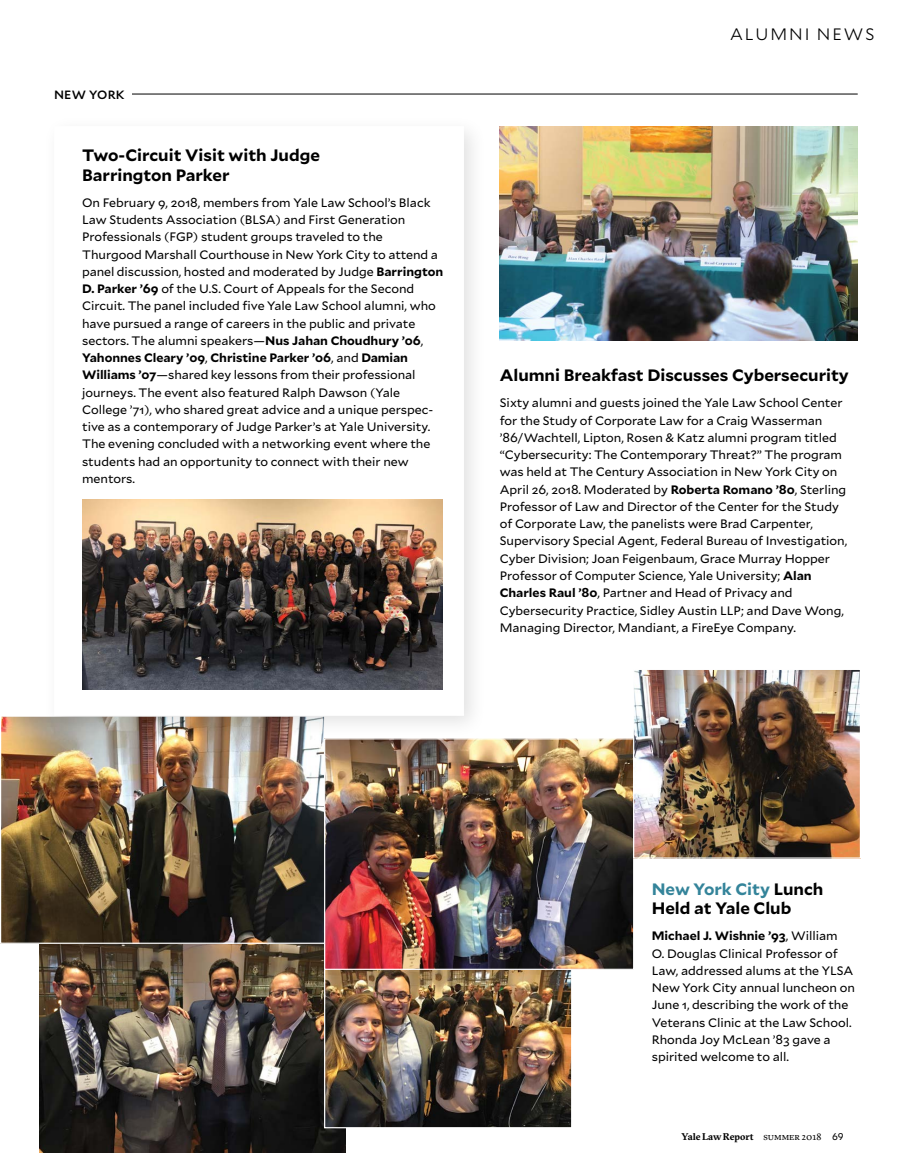
<style>
.page{position:relative;width:905px;height:1175px;background:#fff}
.page>*{position:absolute;margin:0;border:0;box-sizing:border-box;transform-origin:0 0}
.t1{font:700 16.5px/19.5px "Mallory";color:#000}
.t2{font:300 16.5px "Mallory";letter-spacing:.12em;color:#000}
.t3{font:12.15px/17.2px "Mallory";color:#000}
.t4{font:500 12px "Mallory";letter-spacing:.02em;color:#000}
.t5{font:700 9.75px "GT Sectra Trial";color:#000}
.s1{font-weight:700}
.s2{color:#34849a}
.s3{font-family:"Lyon Text";font-weight:400;font-size:9.45px}
.s4{font-family:"Lyon Text";font-weight:400}
.s5{font-family:"Mallory";font-weight:400}
</style>
<div class="page">
<img style="left:39px;top:943px;width:306px;height:209px">
<img style="left:2px;top:717px;width:321px;height:224px">
<div style="left:42px;top:114px;width:445px;height:624px;background:#000;opacity:.12"></div>
<div style="left:54px;top:126px;width:409px;height:589px;background:#fff"></div>
<hr style="left:125px;top:94px;width:732px;height:1px;background:#000">
<div style="left:54px;top:85px;width:77px;height:19px;background:#fff"></div>
<img style="left:500px;top:126px;width:357px;height:214px">
<img style="left:82px;top:500px;width:360px;height:189px">
<img style="left:326px;top:970px;width:244px;height:156px">
<div style="left:324px;top:967px;width:248px;height:161px;border:1px solid #fff"></div>
<img style="left:326px;top:740px;width:306px;height:228px">
<div style="left:324px;top:738px;width:310px;height:232px;border:1px solid #fff"></div>
<img style="left:635px;top:670px;width:224px;height:186px">
<div style="left:633px;top:668px;width:228px;height:190px;border:1px solid #fff"></div>
<p class="t4" style="left:54px;top:86px;width:72px">NEW YORK</p>
<h1 class="t1" style="left:82px;top:144px;width:239px">Two-Circuit Visit with Judge<br>Barrington Parker</h1>
<p class="t3" style="left:82px;top:193px;width:362px">On February 9, 2018, members from Yale Law School’s Black Law Students Association (BLSA) and First Generation Professionals (FGP) student groups traveled to the Thurgood Marshall Courthouse in New York City to attend a panel discussion, hosted and moderated by Judge <span class="s1">Barrington D. Parker ’69</span> of the U.S. Court of Appeals for the Second Circuit. The panel included five Yale Law School alumni, who have pursued a range of careers in the public and private sectors. The alumni speakers—<span class="s1">Nus Jahan Choudhury ’06</span>, <span class="s1">Yahonnes Cleary ’09</span>, <span class="s1">Christine Parker ’06</span>, and <span class="s1">Damian Williams ’07</span>—shared key lessons from their professional journeys. The event also featured Ralph Dawson (Yale College ’71), who shared great advice and a unique perspec&shy;tive as a contemporary of Judge Parker’s at Yale University.<br>The evening concluded with a networking event where the students had an opportunity to connect with their new mentors.</p>
<h1 class="t2" style="left:730px;top:23px;width:146px">ALUMNI NEWS</h1>
<h1 class="t1" style="left:500px;top:364px;width:350px">Alumni Breakfast Discusses Cybersecurity</h1>
<p class="t3" style="left:500px;top:394px;width:349px">Sixty alumni and guests joined the Yale Law School Center for the Study of Corporate Law for a Craig Wasserman ’86/Wachtell, Lipton, Rosen &amp; Katz alumni program titled “Cybersecurity: The Contemporary Threat?” The program was held at The Century Association in New York City on April 26, 2018. Moderated by <span class="s1">Roberta Romano ’80</span>, Sterling Professor of Law and Director of the Center for the Study of Corporate Law, the panelists were Brad Carpenter, Supervisory Special Agent, Federal Bureau of Investigation, Cyber Division; Joan Feigenbaum, Grace Murray Hopper Professor of Computer Science, Yale University; <span class="s1">Alan Charles Raul ’80</span>, Partner and Head of Privacy and Cybersecurity Practice, Sidley Austin LLP; and Dave Wong, Managing Director, Mandiant, a FireEye Company.</p>
<h1 class="t1" style="left:651px;top:878px;width:173px"><span class="s2">New York City</span> Lunch<br>Held at Yale Club</h1>
<p class="t3" style="left:651px;top:926px;width:205px"><span class="s1">Michael J. Wishnie ’93</span>, William<br>O. Douglas Clinical Professor of<br>Law, addressed alums at the YLSA<br>New York City annual luncheon on<br>June 1, describing the work of the<br>Veterans Clinic at the Law School.<br>Rhonda Joy McLean ’83 gave a spirited welcome to all.</p>
<p class="t5" style="left:681px;top:1132px;width:164px">Yale LawReport <span class="s3">summer</span> <span class="s4">2018</span> <span class="s5">69</span></p>
</div>
